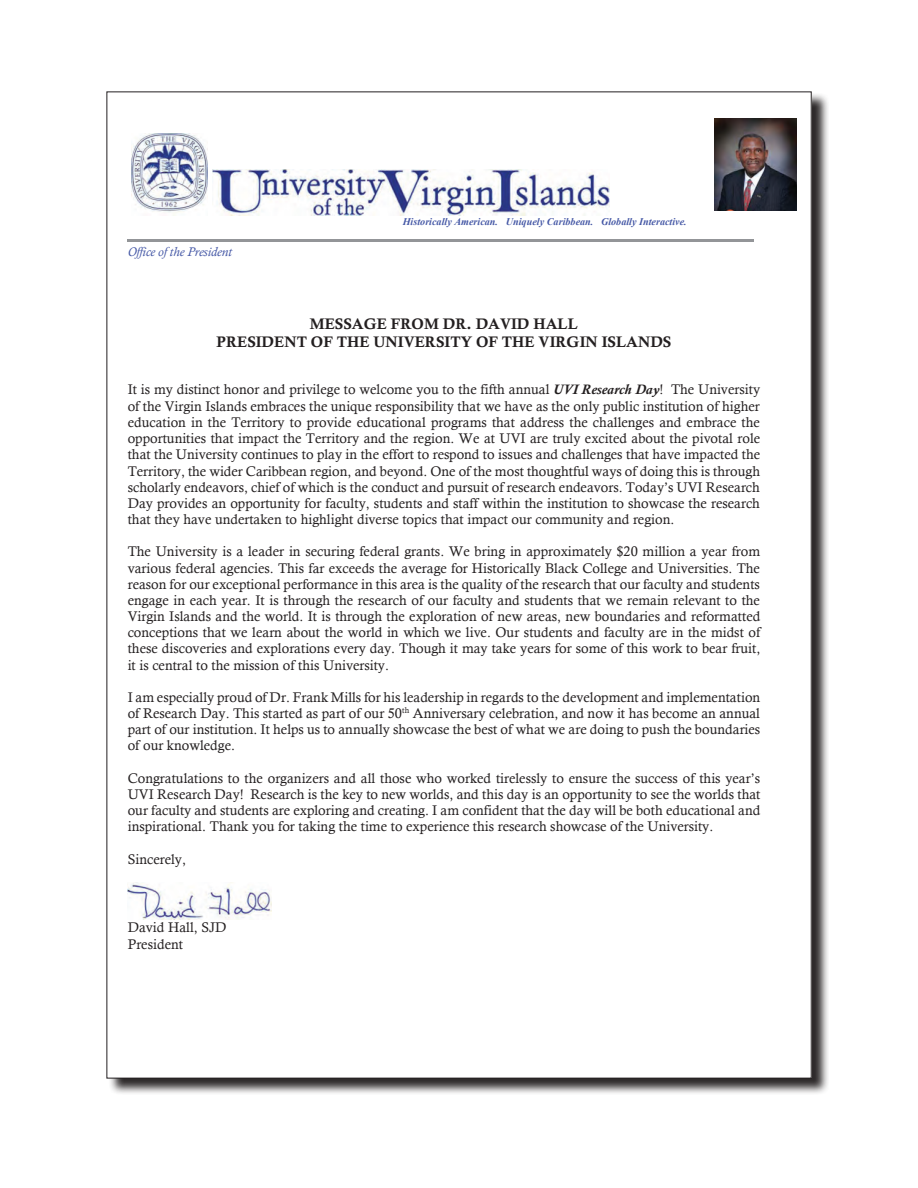
<style>
.page{position:relative;width:918px;height:1188px;background:#fff}
.page>*{position:absolute;margin:0;border:0;box-sizing:border-box;transform-origin:0 0}
.t1{font:15.3px/18px "Calis MT Bol";color:#231f20;text-align:center}
.t2{font:13.95px/16.2px "Calisto";color:#231f20;text-align:justify}
.t3{font:italic 12.75px "Calisto";color:#4558a6}
.t4{font:italic 700 10.2px "Times New Roman";color:#4558a6}
.s1{font-weight:700;font-style:italic}
</style>
<div class="page">
<div style="left:109px;top:92px;width:721px;height:1003px;background:#231f20;opacity:.95"></div>
<div style="left:107px;top:92px;width:704px;height:986px;background:#fff"></div>
<hr style="left:128px;top:239px;width:626px;height:3px;background:#939598">
<img style="left:132px;top:133px;width:76px;height:83px">
<img style="left:212px;top:169px;width:398px;height:47px">
<img style="left:127px;top:883px;width:144px;height:37px">
<img style="left:715px;top:118px;width:81px;height:93px">
<p class="t3" style="left:128px;top:245px;width:106px">Office of the President</p>
<p class="t4" style="left:403px;top:215px;width:286px">Historically American. Uniquely Caribbean. Globally Interactive.</p>
<p class="t1" style="left:217px;top:315px;width:456px">MESSAGE FROM DR. DAVID HALL<br>PRESIDENT OF THE UNIVERSITY OF THE VIRGIN ISLANDS</p>
<p class="t2" style="left:128px;top:381px;width:634px">It is my distinct honor and privilege to welcome you to the fifth annual <span class="s1">UVI Research Day</span>! The University of the Virgin Islands embraces the unique responsibility that we have as the only public institution of higher education in the Territory to provide educational programs that address the challenges and embrace the opportunities that impact the Territory and the region. We at UVI are truly excited about the pivotal role that the University continues to play in the effort to respond to issues and challenges that have impacted the Territory, the wider Caribbean region, and beyond. One of the most thoughtful ways of doing this is through scholarly endeavors, chief of which is the conduct and pursuit of research endeavors. Today’s UVI Research Day provides an opportunity for faculty, students and staff within the institution to showcase the research that they have undertaken to highlight diverse topics that impact our community and region.</p>
<p class="t2" style="left:128px;top:543px;width:634px">The University is a leader in securing federal grants. We bring in approximately $20 million a year from various federal agencies. This far exceeds the average for Historically Black College and Universities. The reason for our exceptional performance in this area is the quality of the research that our faculty and students engage in each year. It is through the research of our faculty and students that we remain relevant to the Virgin Islands and the world. It is through the exploration of new areas, new boundaries and reformatted conceptions that we learn about the world in which we live. Our students and faculty are in the midst of these discoveries and explorations every day. Though it may take years for some of this work to bear fruit, it is central to the mission of this University.</p>
<p class="t2" style="left:128px;top:689px;width:634px">I am especially proud of Dr. Frank Mills for his leadership in regards to the development and implementation of Research Day. This started as part of our 50<sup>th</sup> Anniversary celebration, and now it has become an annual part of our institution. It helps us to annually showcase the best of what we are doing to push the boundaries of our knowledge.</p>
<p class="t2" style="left:128px;top:770px;width:634px">Congratulations to the organizers and all those who worked tirelessly to ensure the success of this year’s UVI Research Day! Research is the key to new worlds, and this day is an opportunity to see the worlds that our faculty and students are exploring and creating. I am confident that the day will be both educational and inspirational. Thank you for taking the time to experience this research showcase of the University.</p>
<p class="t2" style="left:128px;top:851px;width:60px">Sincerely,</p>
<p class="t2" style="left:128px;top:919px;width:100px">David Hall, SJD<br>President</p>
</div>
